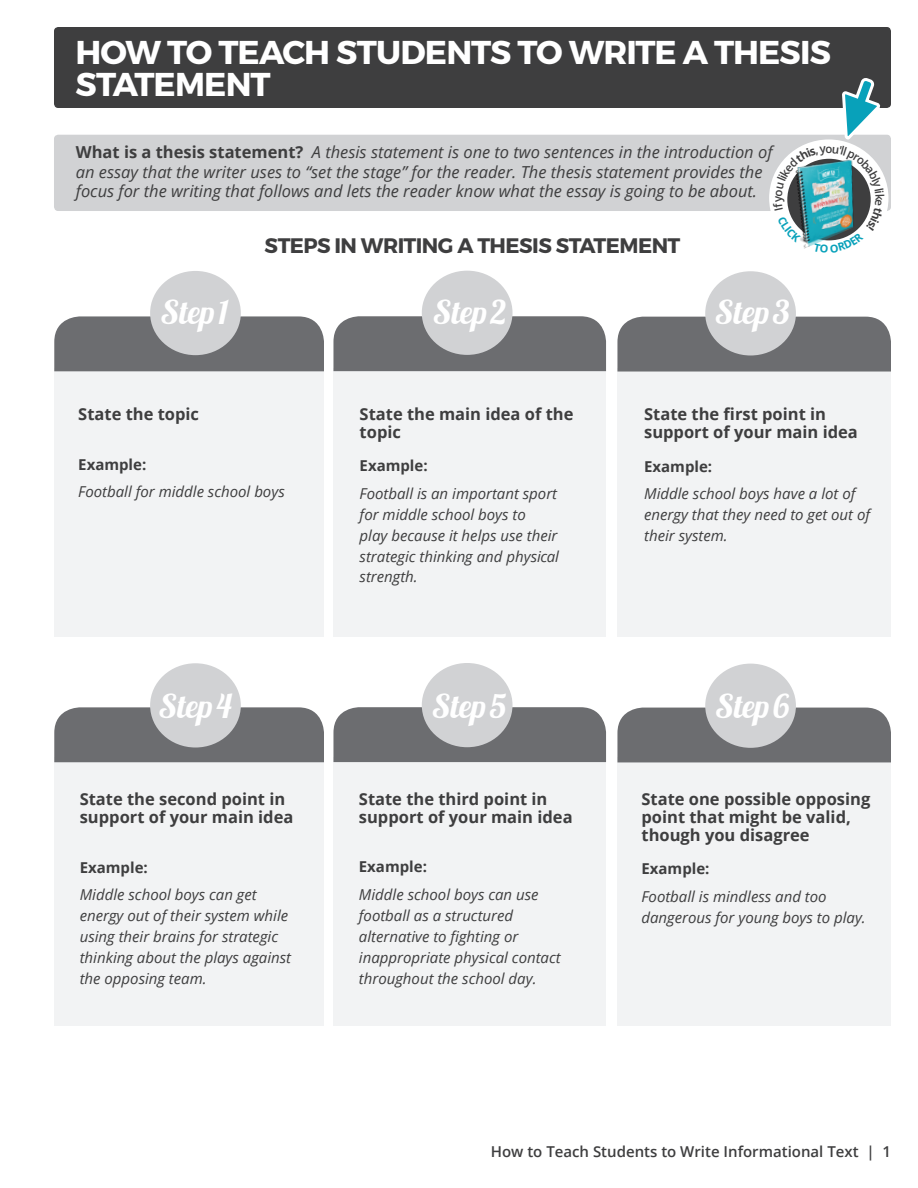
<style>
.page{position:relative;width:918px;height:1188px;background:#fff}
.page>*{position:absolute;margin:0;border:0;box-sizing:border-box;transform-origin:0 0}
.t1{font:700 33px/31.5px "Montserrat";letter-spacing:-.03em;color:#fff}
.award{font:32.85px "Lobster 1.3";color:#fff}
.CHAPTER_TITLE_2{font:700 21px "Montserrat";letter-spacing:-.025em;color:#3e3e3f}
.body_text_1{font:italic 16.5px/19.8px "Open Sans";color:#3e3e3f}
.body_text_1-2{font:700 16.5px/18px "Open Sans";color:#3e3e3f}
.body_text_1-3{font:italic 15px/21px "Open Sans";color:#3e3e3f}
.body_text_1-4{font:700 15px "Open Sans";color:#3e3e3f}
.t2{font:600 15px "Open Sans";color:#3e3e3f}
.s1{font-weight:700;font-style:normal}
</style>
<div class="page">
<div style="left:54px;top:27px;width:837px;height:81px;background:#3e3e3f;border-radius:4px"></div>
<div style="left:54px;top:758px;width:270px;height:268px;background:#f2f3f4"></div>
<div style="left:334px;top:758px;width:272px;height:268px;background:#f2f3f4"></div>
<div style="left:617px;top:758px;width:274px;height:268px;background:#f2f3f4"></div>
<div style="left:54px;top:707px;width:270px;height:55px;background:#6c6d70"></div>
<div style="left:333px;top:707px;width:273px;height:55px;background:#6c6d70"></div>
<div style="left:617px;top:708px;width:274px;height:54px;background:#6c6d70"></div>
<div style="left:54px;top:135px;width:837px;height:76px;background:#d1d2d4;border-radius:4px"></div>
<div style="left:54px;top:368px;width:270px;height:268px;background:#f2f3f4"></div>
<div style="left:54px;top:316px;width:270px;height:55px;background:#6c6d70"></div>
<div style="left:150px;top:271px;width:91px;height:84px;background:#d1d2d4;border-radius:50%"></div>
<div style="left:333px;top:368px;width:273px;height:268px;background:#f2f3f4"></div>
<div style="left:333px;top:316px;width:273px;height:55px;background:#6c6d70"></div>
<div style="left:422px;top:271px;width:91px;height:84px;background:#d1d2d4;border-radius:50%"></div>
<div style="left:617px;top:368px;width:274px;height:268px;background:#f2f3f4"></div>
<div style="left:617px;top:317px;width:274px;height:55px;background:#6c6d70"></div>
<div style="left:705px;top:271px;width:91px;height:84px;background:#d1d2d4;border-radius:50%"></div>
<div style="left:150px;top:663px;width:91px;height:85px;background:#d1d2d4;border-radius:50%"></div>
<div style="left:422px;top:663px;width:91px;height:84px;background:#d1d2d4;border-radius:50%"></div>
<div style="left:705px;top:664px;width:91px;height:84px;background:#d1d2d4;border-radius:50%"></div>
<div style="left:769px;top:139px;width:119px;height:118px;background:#fff;border-radius:50%"></div>
<svg style="left:773px;top:78px;width:111px;height:171px"></svg>
<h1 class="t1" style="left:75px;top:37px;width:757px">HOW TO TEACH STUDENTS TO WRITE A THESIS<br>STATEMENT</h1>
<p class="body_text_1" style="left:76px;top:141px;width:698px"><span class="s1">What is a thesis statement?</span> A thesis statement is one to two sentences in the introduction of an essay that the writer uses to “set the stage” for the reader. The thesis statement provides the focus for the writing that follows and lets the reader know what the essay is going to be about.</p>
<p class="CHAPTER_TITLE_2" style="left:265px;top:232px;width:417px">STEPS IN WRITING A THESIS STATEMENT</p>
<p class="award" style="left:160px;top:291px;width:70px">Step 1</p>
<p class="award" style="left:433px;top:291px;width:76px">Step 2</p>
<p class="award" style="left:715px;top:291px;width:76px">Step 3</p>
<p class="body_text_1-2" style="left:78px;top:405px;width:122px">State the topic</p>
<p class="body_text_1-4" style="left:78px;top:454px;width:70px">Example:</p>
<p class="body_text_1-3" style="left:78px;top:481px;width:208px">Football for middle school boys</p>
<p class="body_text_1-2" style="left:360px;top:404px;width:215px">State the main idea of the topic</p>
<p class="body_text_1-4" style="left:360px;top:455px;width:70px">Example:</p>
<p class="body_text_1-3" style="left:360px;top:483px;width:201px">Football is an important sport for middle school boys to<br>play because it helps use their strategic thinking and physical strength.</p>
<p class="body_text_1-2" style="left:644px;top:405px;width:215px">State the first point in support of your main idea</p>
<p class="body_text_1-4" style="left:644px;top:456px;width:70px">Example:</p>
<p class="body_text_1-3" style="left:644px;top:483px;width:228px">Middle school boys have a lot of energy that they need to get out of their system.</p>
<p class="award" style="left:158px;top:685px;width:75px">Step 4</p>
<p class="award" style="left:432px;top:685px;width:76px">Step 5</p>
<p class="award" style="left:715px;top:685px;width:76px">Step 6</p>
<p class="body_text_1-2" style="left:80px;top:789px;width:215px">State the second point in support of your main idea</p>
<p class="body_text_1-4" style="left:80px;top:857px;width:70px">Example:</p>
<p class="body_text_1-3" style="left:80px;top:884px;width:213px">Middle school boys can get energy out of their system while using their brains for strategic thinking about the plays against the opposing team.</p>
<p class="body_text_1-2" style="left:359px;top:789px;width:215px">State the third point in support of your main idea</p>
<p class="body_text_1-4" style="left:359px;top:856px;width:70px">Example:</p>
<p class="body_text_1-3" style="left:359px;top:884px;width:203px">Middle school boys can use football as a structured alternative to fighting or inappropriate physical contact throughout the school day.</p>
<p class="body_text_1-2" style="left:642px;top:790px;width:230px">State one possible opposing point that might be valid, though you disagree</p>
<p class="body_text_1-4" style="left:642px;top:858px;width:70px">Example:</p>
<p class="body_text_1-3" style="left:642px;top:886px;width:226px">Football is mindless and too dangerous for young boys to play.</p>
<p class="t2" style="left:491px;top:1141px;width:402px">How to Teach Students to Write Informational Text | 1</p>
</div>
